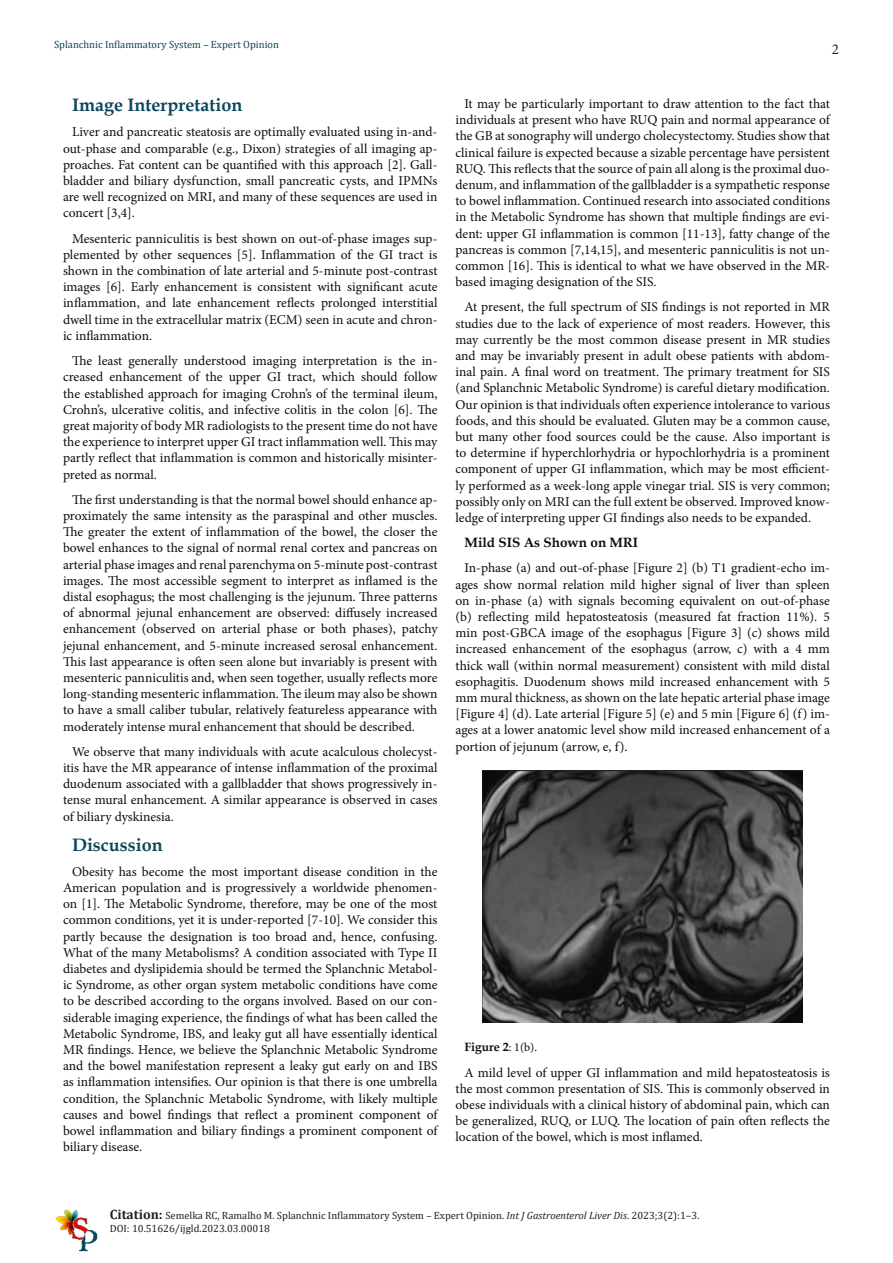
<style>
.page{position:relative;width:893px;height:1263px;background:#fff}
.page>*{position:absolute;margin:0;border:0;box-sizing:border-box;transform-origin:0 0}
.t1{font:700 18px "Book Antiqua";color:#0c465a}
.t2{font:15px "Minion Pro";color:#231f20}
.t3{font:13.5px/16.2px "Minion Pro";color:#0c0e0a;text-align:justify}
.t4{font:700 13.5px "Book Antiqua";color:#0c0e0a}
.t5{font:700 12px "Book Antiqua";color:#0c0e0a}
.t6{font:10.5px/12.6px "Cambria";color:#231f20}
.t7{font:10.5px "Cambria";color:#11475a}
.s1{font-family:"Minion Pro";font-weight:400}
.s2{font-weight:700;font-size:13.5px}
.s3{font-style:italic}
</style>
<div class="page">
<img style="left:55px;top:1209px;width:43px;height:43px">
<img style="left:483px;top:771px;width:320px;height:251px">
<p class="t7" style="left:54px;top:39px;width:227px">Splanchnic Inflammatory System – Expert Opinion</p>
<p class="t2" style="left:832px;top:39px;width:9px">2</p>
<p class="t1" style="left:72px;top:93px;width:172px">Image Interpretation</p>
<p class="t3" style="left:63px;top:124px;width:376px;text-indent:9px">Liver and pancreatic steatosis are optimally evaluated using in-and&shy;out-phase and comparable (e.g., Dixon) strategies of all imaging ap&shy;proaches. Fat content can be quantified with this approach [2]. Gall&shy;bladder and biliary dysfunction, small pancreatic cysts, and IPMNs are well recognized on MRI, and many of these sequences are used in concert [3,4].</p>
<p class="t3" style="left:63px;top:230px;width:376px;text-indent:9px">Mesenteric panniculitis is best shown on out-of-phase images sup&shy;plemented by other sequences [5]. Inflammation of the GI tract is shown in the combination of late arterial and 5-minute post-contrast images [6]. Early enhancement is consistent with significant acute inflammation, and late enhancement reflects prolonged interstitial dwell time in the extracellular matrix (ECM) seen in acute and chron&shy;ic inflammation.</p>
<p class="t3" style="left:63px;top:353px;width:376px;text-indent:9px">The least generally understood imaging interpretation is the in&shy;creased enhancement of the upper GI tract, which should follow the established approach for imaging Crohn’s of the terminal ileum, Crohn’s, ulcerative colitis, and infective colitis in the colon [6]. The great majority of body MR radiologists to the present time do not have the experience to interpret upper GI tract inflammation well. This may partly reflect that inflammation is common and historically misinter&shy;preted as normal.</p>
<p class="t3" style="left:63px;top:491px;width:376px;text-indent:9px">The first understanding is that the normal bowel should enhance ap&shy;proximately the same intensity as the paraspinal and other muscles.<br>The greater the extent of inflammation of the bowel, the closer the bowel enhances to the signal of normal renal cortex and pancreas on arterial phase images and renal parenchyma on 5-minute post-contrast images. The most accessible segment to interpret as inflamed is the distal esophagus; the most challenging is the jejunum. Three patterns of abnormal jejunal enhancement are observed: diffusely increased enhancement (observed on arterial phase or both phases), patchy jejunal enhancement, and 5-minute increased serosal enhancement.<br>This last appearance is often seen alone but invariably is present with mesenteric panniculitis and, when seen together, usually reflects more long-standing mesenteric inflammation. The ileum may also be shown to have a small caliber tubular, relatively featureless appearance with moderately intense mural enhancement that should be described.</p>
<p class="t3" style="left:63px;top:743px;width:376px;text-indent:9px">We observe that many individuals with acute acalculous cholecyst&shy;itis have the MR appearance of intense inflammation of the proximal duodenum associated with a gallbladder that shows progressively in&shy;tense mural enhancement. A similar appearance is observed in cases of biliary dyskinesia.</p>
<p class="t1" style="left:72px;top:832px;width:92px">Discussion</p>
<p class="t3" style="left:63px;top:863px;width:376px;text-indent:9px">Obesity has become the most important disease condition in the American population and is progressively a worldwide phenomen&shy;on [1]. The Metabolic Syndrome, therefore, may be one of the most common conditions, yet it is under-reported [7-10]. We consider this partly because the designation is too broad and, hence, confusing.<br>What of the many Metabolisms? A condition associated with Type II diabetes and dyslipidemia should be termed the Splanchnic Metabol&shy;ic Syndrome, as other organ system metabolic conditions have come to be described according to the organs involved. Based on our con&shy;siderable imaging experience, the findings of what has been called the Metabolic Syndrome, IBS, and leaky gut all have essentially identical MR findings. Hence, we believe the Splanchnic Metabolic Syndrome and the bowel manifestation represent a leaky gut early on and IBS as inflammation intensifies. Our opinion is that there is one umbrella condition, the Splanchnic Metabolic Syndrome, with likely multiple causes and bowel findings that reflect a prominent component of bowel inflammation and biliary findings a prominent component of biliary disease.</p>
<p class="t3" style="left:455px;top:96px;width:376px;text-indent:9px">It may be particularly important to draw attention to the fact that individuals at present who have RUQ pain and normal appearance of the GB at sonography will undergo cholecystectomy. Studies show that clinical failure is expected because a sizable percentage have persistent RUQ. This reflects that the source of pain all along is the proximal duo&shy;denum, and inflammation of the gallbladder is a sympathetic response to bowel inflammation. Continued research into associated conditions in the Metabolic Syndrome has shown that multiple findings are evi&shy;dent: upper GI inflammation is common [11-13], fatty change of the pancreas is common [7,14,15], and mesenteric panniculitis is not un&shy;common [16]. This is identical to what we have observed in the MR&shy;based imaging designation of the SIS.</p>
<p class="t3" style="left:455px;top:299px;width:376px;text-indent:9px">At present, the full spectrum of SIS findings is not reported in MR studies due to the lack of experience of most readers. However, this may currently be the most common disease present in MR studies and may be invariably present in adult obese patients with abdom&shy;inal pain. A final word on treatment. The primary treatment for SIS (and Splanchnic Metabolic Syndrome) is careful dietary modification.<br>Our opinion is that individuals often experience intolerance to various foods, and this should be evaluated. Gluten may be a common cause, but many other food sources could be the cause. Also important is to determine if hyperchlorhydria or hypochlorhydria is a prominent component of upper GI inflammation, which may be most efficient&shy;ly performed as a week-long apple vinegar trial. SIS is very common; possibly only on MRI can the full extent be observed. Improved know&shy;ledge of interpreting upper GI findings also needs to be expanded.</p>
<p class="t4" style="left:464px;top:533px;width:175px">Mild SIS As Shown on MRI</p>
<p class="t3" style="left:455px;top:560px;width:376px;text-indent:9px">In-phase (a) and out-of-phase [Figure 2] (b) T1 gradient-echo im&shy;ages show normal relation mild higher signal of liver than spleen on in-phase (a) with signals becoming equivalent on out-of-phase (b) reflecting mild hepatosteatosis (measured fat fraction 11%). 5 min post-GBCA image of the esophagus [Figure 3] (c) shows mild increased enhancement of the esophagus (arrow, c) with a 4 mm thick wall (within normal measurement) consistent with mild distal esophagitis. Duodenum shows mild increased enhancement with 5 mm mural thickness, as shown on the late hepatic arterial phase image [Figure 4] (d). Late arterial [Figure 5] (e) and 5 min [Figure 6] (f) im&shy;ages at a lower anatomic level show mild increased enhancement of a portion of jejunum (arrow, e, f).</p>
<p class="t5" style="left:464px;top:1039px;width:74px">Figure 2<span class="s1">: 1(b).</span></p>
<p class="t3" style="left:455px;top:1064px;width:376px;text-indent:9px">A mild level of upper GI inflammation and mild hepatosteatosis is the most common presentation of SIS. This is commonly observed in obese individuals with a clinical history of abdominal pain, which can be generalized, RUQ, or LUQ. The location of pain often reflects the location of the bowel, which is most inflamed.</p>
<p class="t6" style="left:110px;top:1209px;width:591px"><span class="s2">Citation:</span> Semelka RC, Ramalho M. Splanchnic Inflammatory System – Expert Opinion. <span class="s3">Int J Gastroenterol Liver Dis</span>. 2023;3(2):1‒3.<br>DOI: 10.51626/ijgld.2023.03.00018</p>
</div>
